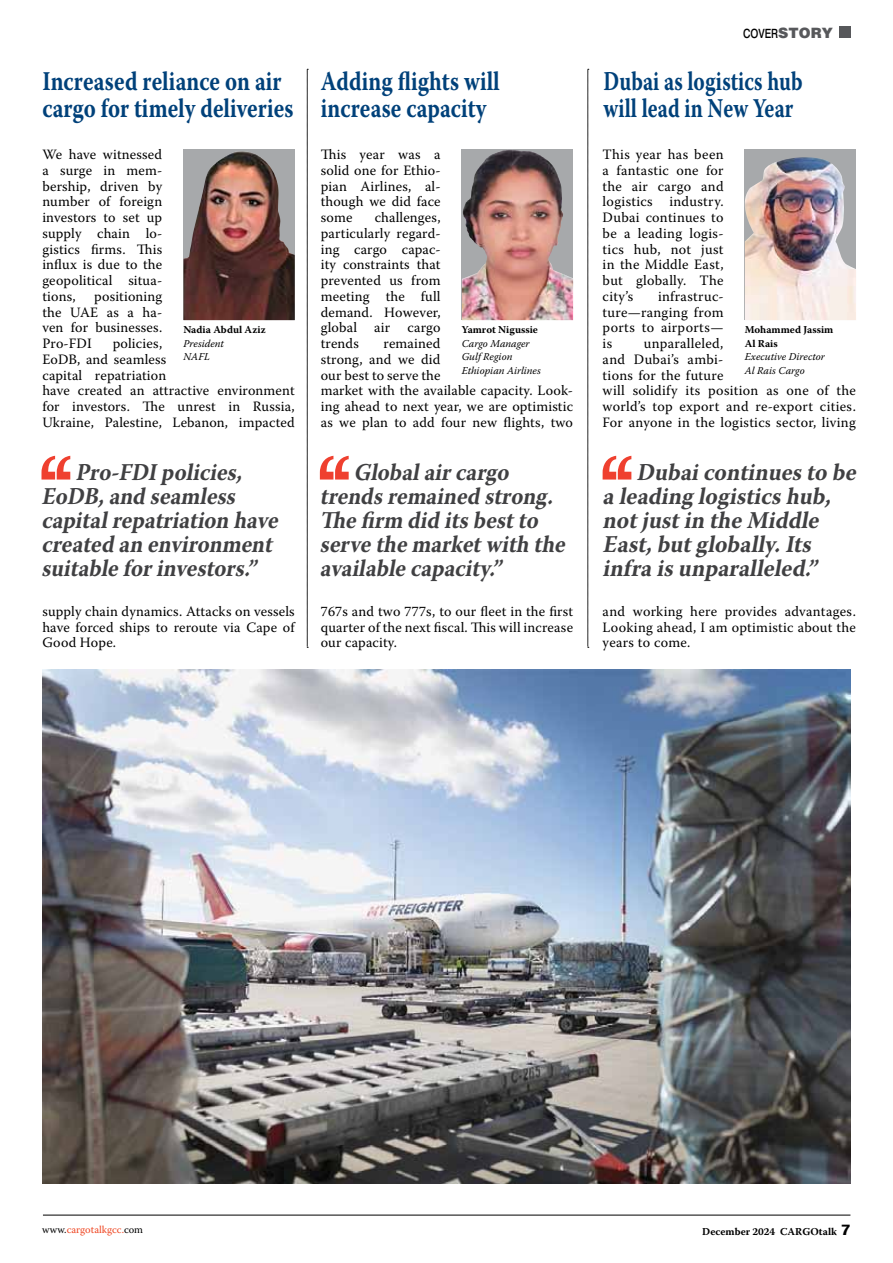
<style>
.page{position:relative;width:893px;height:1263px;background:#fff}
.page>*{position:absolute;margin:0;border:0;box-sizing:border-box;transform-origin:0 0}
.t1{font:700 27px/27px "Warnock Pro";color:#00417a;scale:.81 1}
.t2{font:700 27px/27px "Warnock Pro";color:#00417a;scale:.76 1}
.t3{font:italic 700 24px/24px "Warnock Pro";color:#404042;scale:.91 1}
.t4{font:italic 700 24px/24px "Warnock Pro";color:#404042;scale:.94 1}
.t5{font:14.25px/15.8px "Warnock Pro";letter-spacing:.01em;color:#000;text-align:justify}
.t6{font:500 12.75px "Swiss 721 BT";color:#000;scale:.8 1}
.t7{font:italic 10.5px/13.5px "Warnock Pro";color:#000}
.t8{font:700 10.5px/13.5px "Warnock Pro";color:#000}
.t9{font:10.5px "Warnock Pro";color:#ef4622}
.s1{font-family:"Helv";font-weight:900;font-size:14.25px;color:#57585b}
.s2{color:#000}
.s3{font-family:"Swiss 721 BT";font-weight:800;font-size:15px}
</style>
<div class="page">
<hr style="left:43px;top:1215px;width:807px;height:1px;background:#000">
<svg style="left:603px;top:456px;width:28px;height:23px"></svg>
<img style="left:43px;top:669px;width:807px;height:514px">
<svg style="left:307px;top:69px;width:1px;height:579px"></svg>
<div style="left:745px;top:150px;width:111px;height:170px;background:#a7a9ab"></div>
<img style="left:745px;top:157px;width:111px;height:163px">
<img style="left:462px;top:150px;width:111px;height:170px">
<img style="left:463px;top:150px;width:47px;height:101px">
<svg style="left:588px;top:69px;width:1px;height:579px"></svg>
<svg style="left:320px;top:456px;width:29px;height:23px"></svg>
<img style="left:183px;top:151px;width:112px;height:169px">
<svg style="left:42px;top:456px;width:28px;height:23px"></svg>
<div style="left:839px;top:27px;width:11px;height:11px;background:#57585b"></div>
<h1 class="t1" style="left:42px;top:67px;width:311px">Increased reliance on air cargo for timely deliveries</h1>
<p class="t5" style="left:42px;top:146px;width:121px">We have witnessed a surge in mem&shy;bership, driven by number of foreign investors to set up supply chain lo&shy;gistics firms. This influx is due to the geopolitical situa&shy;tions,</p>
<p class="t5" style="left:42px;top:288px;width:121px;text-indent:52px">positioning the UAE as a ha&shy;ven for businesses.<br>Pro-FDI</p>
<p class="t8" style="left:183px;top:323px;width:84px">Nadia Abdul Aziz</p>
<p class="t7" style="left:183px;top:336px;width:42px">President<br>NAFL</p>
<p class="t5" style="left:42px;top:335px;width:254px;text-align:left;text-indent:70px">policies,<br>EoDB, and seamless<br>capital repatriation<br>have created an attractive environment for investors. The unrest in Russia,<br>Ukraine, Palestine, Lebanon, impacted</p>
<h2 class="t3" style="left:42px;top:459px;width:269px;text-indent:34px">Pro-FDIpolicies,<br>EoDB,andseamless capitalrepatriation have createdan environment suitableforinvestors.”</h2>
<p class="t5" style="left:42px;top:603px;width:254px">supply chain dynamics. Attacks on vessels have forced ships to reroute via Cape of Good Hope.</p>
<h1 class="t1" style="left:321px;top:67px;width:222px">Adding flights will increase capacity</h1>
<p class="t5" style="left:321px;top:146px;width:121px">This year was a solid one for Ethio&shy;pian Airlines, al&shy;though we did face some</p>
<p class="t5" style="left:321px;top:209px;width:121px;text-indent:54px">challenges, particularly regard&shy;ing cargo capac&shy;ity constraints that prevented us from meeting the full demand. However, global air cargo trends</p>
<p class="t8" style="left:462px;top:323px;width:78px">Yamrot Nigussie</p>
<p class="t7" style="left:462px;top:336px;width:81px">Cargo Manager<br>Gulf Region<br>Ethiopian Airlines</p>
<p class="t5" style="left:321px;top:335px;width:254px;text-align:left;text-indent:63px">remained<br>strong, and we did<br>our best to serve the<br>market with the available capacity. Look&shy;ing ahead to next year, we are optimistic as we plan to add four new flights, two</p>
<h2 class="t3" style="left:320px;top:459px;width:278px;text-indent:34px">Globalaircargo trendsremainedstrong.<br>Thefirm diditsbestto servethemarketwiththe availablecapacity.”</h2>
<p class="t5" style="left:321px;top:603px;width:254px">767s and two 777s, to our fleet in the first quarter of the next fiscal. This will increase our capacity.</p>
<p class="t6" style="left:743px;top:26px;width:114px">COVER<span class="s1">STORY</span></p>
<h1 class="t2" style="left:603px;top:67px;width:264px">Dubai as logistics hub will lead in New Year</h1>
<p class="t5" style="left:603px;top:146px;width:122px">This year has been a fantastic one for the air cargo and logistics industry.<br>Dubai continues to be a leading logis&shy;tics hub, not just in the Middle East, but globally. The city’s</p>
<p class="t5" style="left:603px;top:288px;width:122px;text-indent:55px">infrastruc&shy;ture—ranging from ports to airports— is</p>
<p class="t8" style="left:745px;top:323px;width:90px">Mohammed Jassim<br>Al Rais</p>
<p class="t7" style="left:745px;top:350px;width:82px">Executive Director<br>Al Rais Cargo</p>
<p class="t5" style="left:603px;top:335px;width:255px;text-align:left;text-indent:41px">unparalleled,<br>and Dubai’s ambi-<br>tions for the future<br>will solidify its position as one of the world’s top export and re-export cities.<br>For anyone in the logistics sector, living</p>
<h2 class="t4" style="left:603px;top:459px;width:278px;text-indent:34px">Dubaicontinuestobe aleadinglogisticshub, notjustin theMiddle<br>East,butglobally.Its infraisunparalleled.”</h2>
<p class="t5" style="left:603px;top:603px;width:255px">and working here provides advantages.<br>Looking ahead, I am optimistic about the years to come.</p>
<p class="t9" style="left:42px;top:1223px;width:103px"><span class="s2">www.</span>cargotalkgcc.<span class="s2">com</span></p>
<p class="t8" style="left:702px;top:1224px;width:150px">December 2024 CARGOtalk <span class="s3">7</span></p>
</div>
